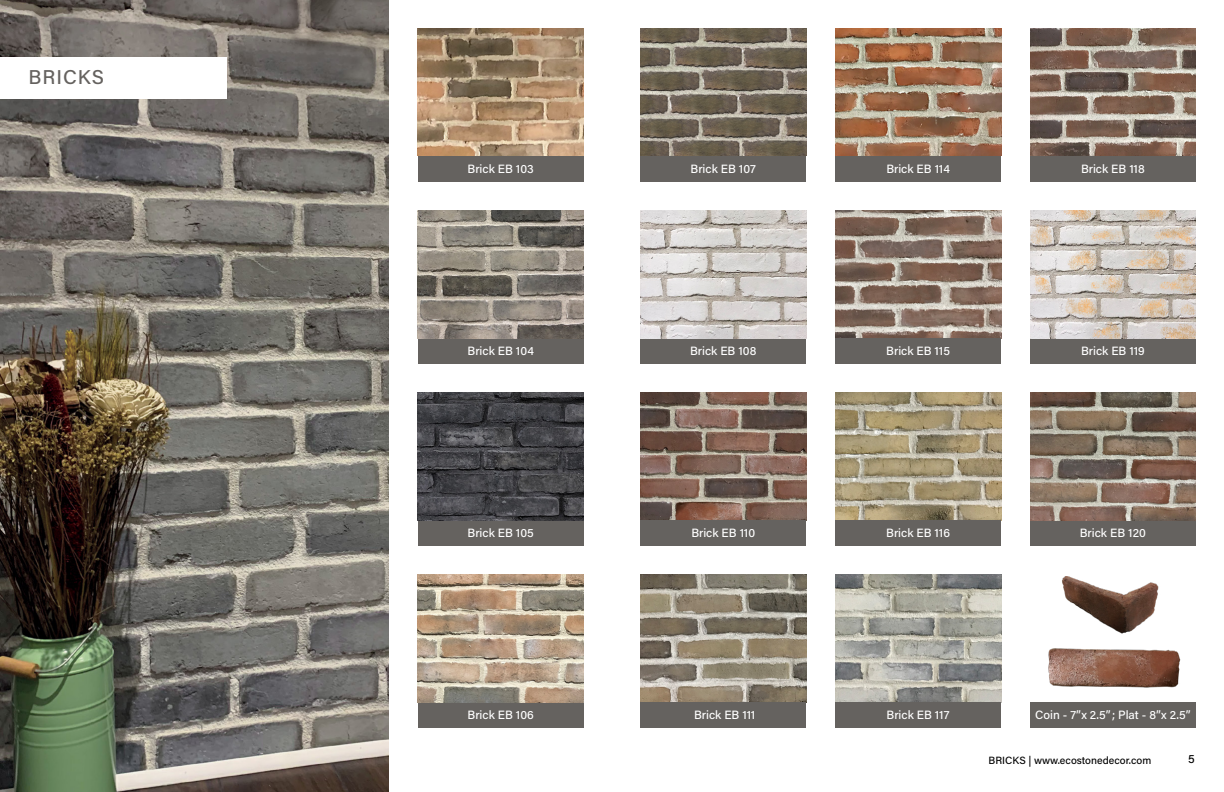
<style>
.page{position:relative;width:1224px;height:792px;background:#fff}
.page>*{position:absolute;margin:0;border:0;box-sizing:border-box;transform-origin:0 0}
.t1{font:500 20px "Acumin Pro";letter-spacing:.05em;color:#65625f}
.t2{font:500 12px "Acumin Pro";color:#fff}
.t3{font:500 12px "Acumin Pro";color:#000001}
.t4{font:500 10.5px "Acumin Pro";color:#000001}
</style>
<div class="page">
<img style="left:640px;top:393px;width:166px;height:127px">
<img style="left:1030px;top:28px;width:166px;height:128px">
<div style="left:1030px;top:156px;width:166px;height:25px;background:#65625f"></div>
<img style="left:835px;top:575px;width:166px;height:127px">
<div style="left:835px;top:702px;width:166px;height:26px;background:#65625f"></div>
<div style="left:1030px;top:702px;width:166px;height:26px;background:#65625f"></div>
<img style="left:835px;top:393px;width:166px;height:127px">
<div style="left:835px;top:520px;width:166px;height:26px;background:#65625f"></div>
<img style="left:835px;top:210px;width:166px;height:128px">
<div style="left:835px;top:338px;width:166px;height:26px;background:#65625f"></div>
<img style="left:835px;top:28px;width:166px;height:128px">
<div style="left:835px;top:156px;width:166px;height:25px;background:#65625f"></div>
<img style="left:640px;top:575px;width:166px;height:127px">
<div style="left:640px;top:702px;width:166px;height:26px;background:#65625f"></div>
<div style="left:640px;top:520px;width:166px;height:26px;background:#65625f"></div>
<div style="left:640px;top:338px;width:166px;height:26px;background:#65625f"></div>
<div style="left:1030px;top:338px;width:166px;height:26px;background:#65625f"></div>
<div style="left:1030px;top:520px;width:166px;height:26px;background:#65625f"></div>
<img style="left:1062px;top:576px;width:97px;height:58px">
<div style="left:640px;top:156px;width:166px;height:25px;background:#65625f"></div>
<div style="left:418px;top:702px;width:166px;height:26px;background:#65625f"></div>
<div style="left:418px;top:520px;width:166px;height:26px;background:#65625f"></div>
<div style="left:418px;top:338px;width:166px;height:26px;background:#65625f"></div>
<div style="left:418px;top:156px;width:166px;height:25px;background:#65625f"></div>
<img style="left:640px;top:210px;width:166px;height:128px">
<img style="left:640px;top:28px;width:166px;height:128px">
<img style="left:418px;top:575px;width:166px;height:127px">
<img style="left:418px;top:393px;width:166px;height:127px">
<img style="left:418px;top:210px;width:166px;height:128px">
<img style="left:418px;top:28px;width:166px;height:128px">
<img style="left:0;top:0;width:388px;height:792px">
<div style="left:0;top:57px;width:227px;height:41px;background:#fff"></div>
<img style="left:1030px;top:210px;width:166px;height:128px">
<img style="left:1030px;top:393px;width:166px;height:127px">
<img style="left:1048px;top:648px;width:133px;height:40px">
<h1 class="t1" style="left:28px;top:63px;width:77px">BRICKS</h1>
<p class="t2" style="left:468px;top:161px;width:68px">Brick EB 103</p>
<p class="t2" style="left:691px;top:161px;width:67px">Brick EB 107</p>
<p class="t2" style="left:886px;top:161px;width:65px">Brick EB 114</p>
<p class="t2" style="left:1081px;top:161px;width:65px">Brick EB 118</p>
<p class="t2" style="left:468px;top:343px;width:68px">Brick EB 104</p>
<p class="t2" style="left:690px;top:343px;width:68px">Brick EB 108</p>
<p class="t2" style="left:1081px;top:343px;width:65px">Brick EB 119</p>
<p class="t2" style="left:886px;top:343px;width:65px">Brick EB 115</p>
<p class="t2" style="left:468px;top:525px;width:68px">Brick EB 105</p>
<p class="t2" style="left:691px;top:525px;width:65px">Brick EB 110</p>
<p class="t2" style="left:886px;top:525px;width:65px">Brick EB 116</p>
<p class="t2" style="left:1080px;top:525px;width:68px">Brick EB 120</p>
<p class="t2" style="left:468px;top:707px;width:68px">Brick EB 106</p>
<p class="t2" style="left:694px;top:707px;width:63px">Brick EB 111</p>
<p class="t2" style="left:887px;top:707px;width:64px">Brick EB 117</p>
<p class="t2" style="left:1035px;top:707px;width:157px">Coin - 7”x 2.5” ; Plat - 8”x 2.5”</p>
<p class="t4" style="left:989px;top:753px;width:164px">BRICKS | www.ecostonedecor.com</p>
<p class="t3" style="left:1188px;top:751px;width:8px">5</p>
</div>
